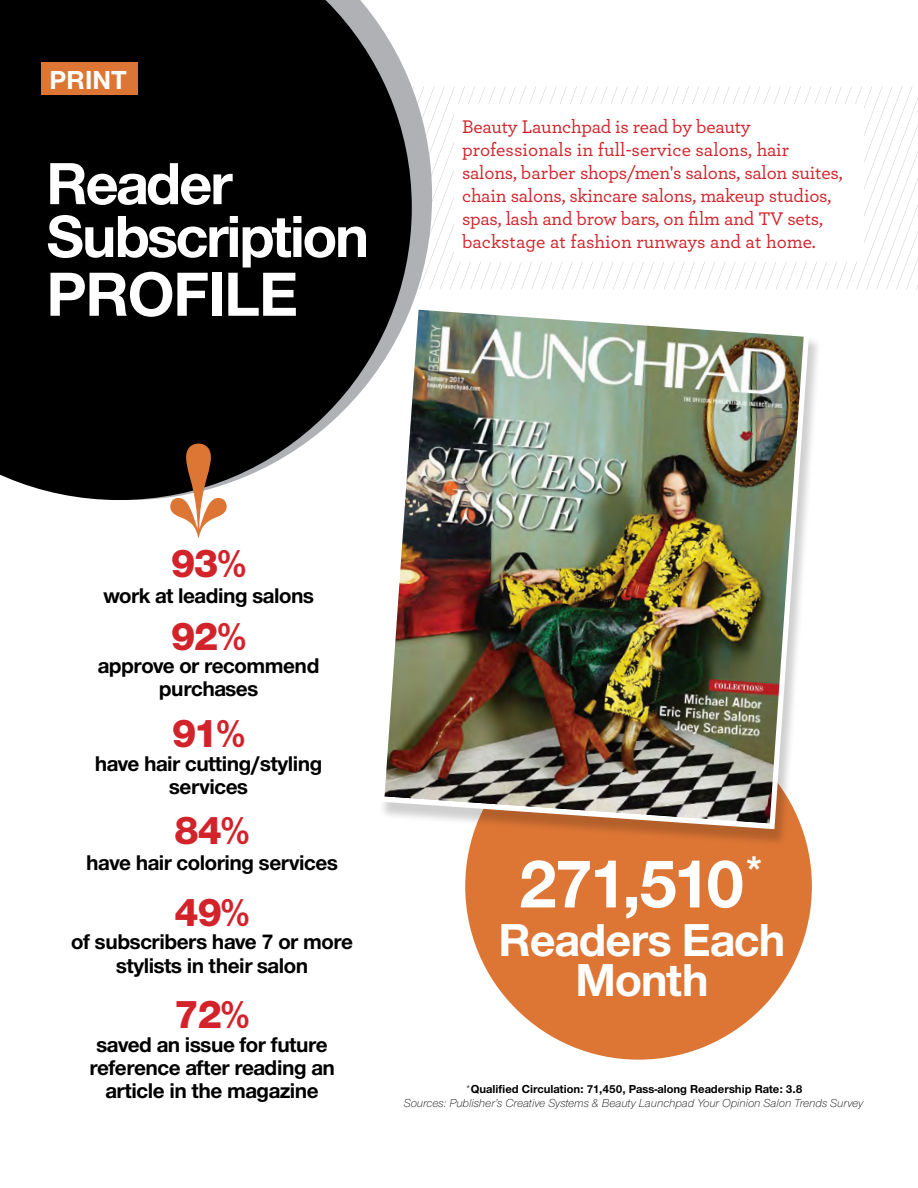
<style>
.page{position:relative;width:918px;height:1188px;background:#fff}
.page>*{position:absolute;margin:0;border:0;box-sizing:border-box;transform-origin:0 0}
.t1{font:700 71.4px "Nimbus San Nov T";letter-spacing:-.085em;color:#fff}
.t2{font:700 64.5px "Nimbus San Nov T";letter-spacing:-.02em;color:#fff}
.t3{font:700 61.5px/52.8px "Nimbus San Nov T";letter-spacing:-.04em;color:#fff}
.t4{font:700 47.85px/39.8px "Nimbus San Nov T";letter-spacing:-.02em;color:#fff;text-align:center}
.t5{font:41.4px "Nimbus San Nov T Heav";letter-spacing:-.04em;color:#d2232a}
.t6{font:700 27px "Nimbus San Nov T";color:#fff}
.t7{font:700 22.05px/23.2px "Nimbus San Nov T";letter-spacing:-.02em;color:#000;text-align:center}
.t8{font:500 19.2px/23.1px "Archer";letter-spacing:-.01em;color:#d2232a}
.t9{font:12px "Nimbus San Nov T Ligh Ital";color:#000}
.t10{font:700 12px "Nimbus San Nov T";color:#000}
.s1{font-family:"Nimbus San Nov T Ligh Ital";font-weight:400}
</style>
<div class="page">
<svg style="left:432px;top:86px;width:486px;height:203px"></svg>
<div style="left:455px;top:104px;width:409px;height:158px;background:#fff"></div>
<svg style="left:412px;top:86px;width:20px;height:216px;fill:#afb1b4"></svg>
<svg style="left:0;top:0;width:412px;height:500px;background:#141414"></svg>
<div style="left:41px;top:63px;width:96px;height:32px;background:#dd7635"></div>
<div style="left:465px;top:713px;width:347px;height:347px;background:#dd7635;border-radius:50%"></div>
<div style="left:378px;top:309px;width:444px;height:538px;background:#000;opacity:.19"></div>
<img style="left:376px;top:302px;width:436px;height:530px">
<svg style="left:170px;top:444px;width:58px;height:56px"></svg>
<h3 class="t6" style="left:50px;top:64px;width:79px">PRINT</h3>
<h3 class="t3" style="left:46px;top:156px;width:325px">Reader<br>Subscription</h3>
<h2 class="t2" style="left:46px;top:256px;width:254px">PROFILE</h2>
<p class="t8" style="left:462px;top:114px;width:382px">Beauty Launchpad is read by beauty professionals in full-service salons, hair salons, barber shops/men's salons, salon suites, chain salons, skincare salons, makeup studios, spas, lash and brow bars, on film and TV sets, backstage at fashion runways and at home.</p>
<h3 class="t5" style="left:171px;top:539px;width:77px">93%</h3>
<p class="t7" style="left:103px;top:584px;width:212px">work at leading salons</p>
<h3 class="t5" style="left:171px;top:612px;width:77px">92%</h3>
<p class="t7" style="left:98px;top:653px;width:223px">approve or recommend purchases</p>
<h3 class="t5" style="left:172px;top:710px;width:75px">91%</h3>
<p class="t7" style="left:95px;top:751px;width:229px">have hair cutting/styling services</p>
<h3 class="t5" style="left:174px;top:807px;width:77px">84%</h3>
<p class="t7" style="left:86px;top:851px;width:253px">have hair coloring services</p>
<h3 class="t5" style="left:174px;top:888px;width:77px">49%</h3>
<p class="t7" style="left:71px;top:930px;width:283px">of subscribers have 7 or more stylists in their salon</p>
<h3 class="t5" style="left:174px;top:991px;width:77px">72%</h3>
<p class="t7" style="left:89px;top:1032px;width:247px">saved an issue for future reference after reading an article in the magazine</p>
<h1 class="t1" style="left:518px;top:842px;width:249px">271,510<sup>*</sup></h1>
<h3 class="t4" style="left:499px;top:919px;width:289px">Readers Each<br>Month</h3>
<p class="t10" style="left:464px;top:1082px;width:340px"><span class="s1">*</span>Qualified Circulation: 71,450, Pass-along Readership Rate: 3.8</p>
<p class="t9" style="left:404px;top:1096px;width:461px">Sources: Publisher’s Creative Systems &amp; Beauty Launchpad Your Opinion Salon Trends Survey</p>
</div>
